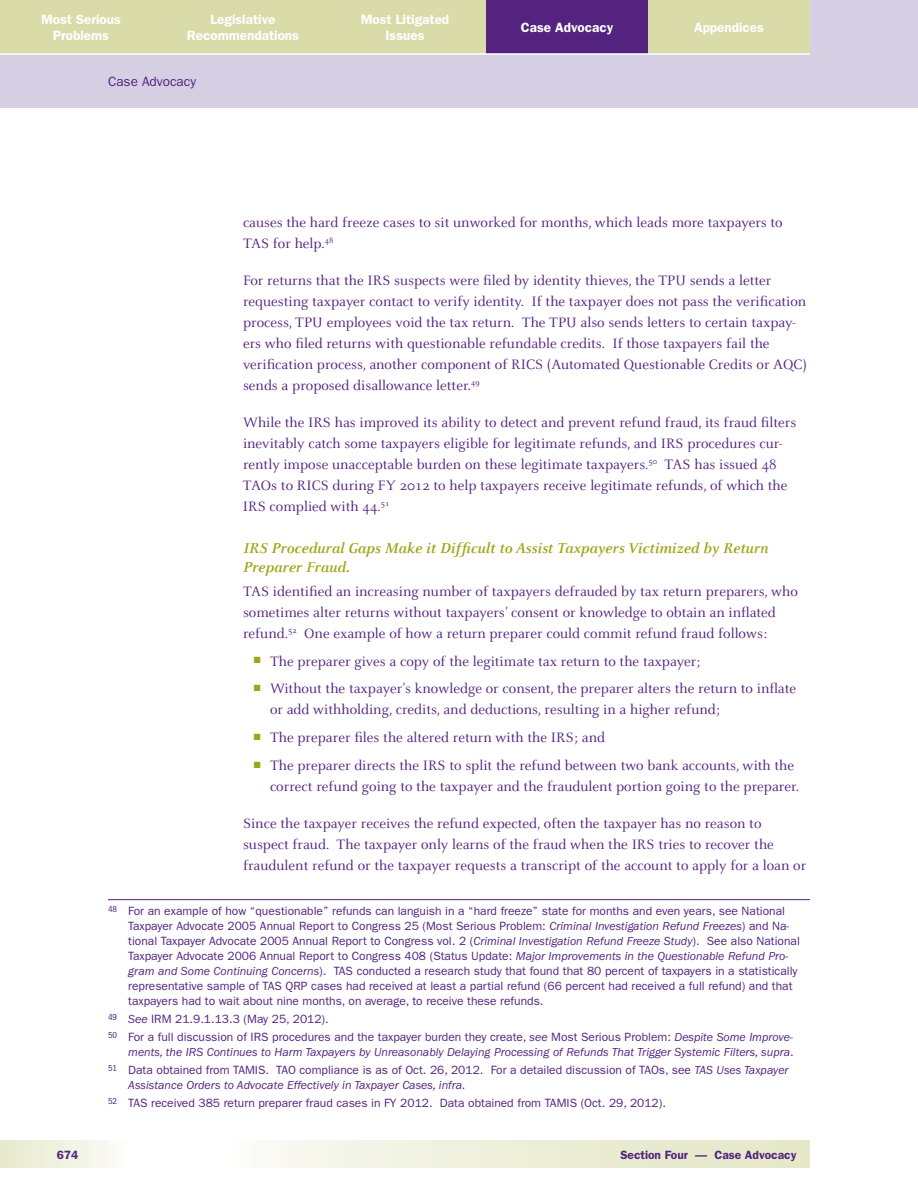
<style>
.page{position:relative;width:918px;height:1188px;background:#fff}
.page>*{position:absolute;margin:0;border:0;box-sizing:border-box;transform-origin:0 0}
.Subhead_3-italic{font:italic 700 15.75px/18.9px "Celeste";color:#9fa616}
.Body_Text{font:15px/21px "Celeste";color:#53237f}
.Body_Text-b4_Bullet{font:15px/21px "Celeste";color:#53237f}
.t1{font:600 13.5px/16.5px "Franklin Gothic";color:#fff;text-align:center}
.t2{font:13.5px "Franklin Gothic";color:#53237f}
.IGNORE_Footnote{font:12px/15px "Franklin Gothic";color:#53237f}
.IGNORE_Footnote-2{font:italic 12px/15px "Franklin Gothic";color:#53237f;text-align:right}
.t3{font:600 12px "Franklin Gothic";color:#53237f}
.s1{color:#9fa616}
.s2{font-style:italic}
.s3{font-style:normal}
</style>
<div class="page">
<div style="left:0;top:0;width:918px;height:108px;background:#d6cfe4"></div>
<svg style="left:271px;top:1141px;width:539px;height:27px;background:#edeed9"></svg>
<div style="left:0;top:1141px;width:148px;height:27px;background:linear-gradient(to right,#e7e9cc,#fff)"></div>
<div style="left:0;top:0;width:162px;height:54px;background:#d9dba8"></div>
<div style="left:162px;top:0;width:162px;height:54px;background:#d9dba8"></div>
<div style="left:324px;top:0;width:162px;height:54px;background:#d9dba8"></div>
<div style="left:648px;top:0;width:162px;height:54px;background:#d9dba8"></div>
<div style="left:486px;top:0;width:162px;height:54px;background:#53237f"></div>
<hr style="left:0;top:53px;width:810px;height:2px;background:#fff">
<hr style="left:108px;top:899px;width:702px;height:1px;background:#53237f">
<p class="t1" style="left:187px;top:11px;width:114px">Legislative<br>Recommendations</p>
<p class="t1" style="left:41px;top:11px;width:81px">Most Serious<br>Problems</p>
<p class="t1" style="left:361px;top:11px;width:90px">Most Litigated<br>Issues</p>
<p class="t1" style="left:521px;top:19px;width:94px">Case Advocacy</p>
<p class="t1" style="left:694px;top:19px;width:71px">Appendices</p>
<p class="t2" style="left:108px;top:74px;width:90px">Case Advocacy</p>
<p class="Body_Text" style="left:243px;top:212px;width:541px">causes the hard freeze cases to sit unworked for months, which leads more taxpayers to<br>TAS for help.<sup>48</sup></p>
<p class="Body_Text" style="left:243px;top:270px;width:566px">For returns that the IRS suspects were filed by identity thieves, the TPU sends a letter requesting taxpayer contact to verify identity. If the taxpayer does not pass the verification process, TPU employees void the tax return. The TPU also sends letters to certain taxpay&shy;ers who filed returns with questionable refundable credits. If those taxpayers fail the verification process, another component of RICS (Automated Questionable Credits or AQC) sends a proposed disallowance letter.<sup>49</sup></p>
<p class="Body_Text" style="left:243px;top:413px;width:555px">While the IRS has improved its ability to detect and prevent refund fraud, its fraud filters inevitably catch some taxpayers eligible for legitimate refunds, and IRS procedures cur&shy;rently impose unacceptable burden on these legitimate taxpayers.<sup>50</sup> TAS has issued 48<br>TAOs to RICS during FY 2012 to help taxpayers receive legitimate refunds, of which the IRS complied with 44.<sup>51</sup></p>
<p class="Subhead_3-italic" style="left:243px;top:539px;width:527px">IRS Procedural Gaps Make it Difficult to Assist Taxpayers Victimized by Return<br>Preparer Fraud.</p>
<p class="Body_Text-b4_Bullet" style="left:243px;top:581px;width:556px">TAS identified an increasing number of taxpayers defrauded by tax return preparers, who sometimes alter returns without taxpayers’ consent or knowledge to obtain an inflated refund.<sup>52</sup> One example of how a return preparer could commit refund fraud follows:</p>
<p class="Body_Text" style="left:254px;top:651px;width:448px"><span class="s1">■</span> The preparer gives a copy of the legitimate tax return to the taxpayer;</p>
<p class="Body_Text" style="left:270px;top:679px;width:528px;text-indent:-16px"><span class="s1">■</span> Without the taxpayer’s knowledge or consent, the preparer alters the return to inflate or add withholding, credits, and deductions, resulting in a higher refund;</p>
<p class="Body_Text" style="left:254px;top:727px;width:353px"><span class="s1">■</span> The preparer files the altered return with the IRS; and</p>
<p class="Body_Text" style="left:270px;top:755px;width:531px;text-indent:-16px"><span class="s1">■</span> The preparer directs the IRS to split the refund between two bank accounts, with the correct refund going to the taxpayer and the fraudulent portion going to the preparer.</p>
<p class="Body_Text" style="left:243px;top:813px;width:565px">Since the taxpayer receives the refund expected, often the taxpayer has no reason to suspect fraud. The taxpayer only learns of the fraud when the IRS tries to recover the fraudulent refund or the taxpayer requests a transcript of the account to apply for a loan or</p>
<p class="IGNORE_Footnote" style="left:128px;top:903px;width:673px;text-indent:-20px"><sup>48</sup> For an example of how “questionable” refunds can languish in a “hard freeze” state for months and even years, see National Taxpayer Advocate 2005 Annual Report to Congress 25 (Most Serious Problem: <span class="s2">Criminal Investigation Refund Freezes</span>) and Na&shy;tional Taxpayer Advocate 2005 Annual Report to Congress vol. 2 (<span class="s2">Criminal Investigation Refund Freeze Study</span>). See also National Taxpayer Advocate 2006 Annual Report to Congress 408 (Status Update: <span class="s2">Major Improvements in the Questionable Refund Pro&shy;gram and Some Continuing Concerns</span>). TAS conducted a research study that found that 80 percent of taxpayers in a statistically representative sample of TAS QRP cases had received at least a partial refund (66 percent had received a full refund) and that taxpayers had to wait about nine months, on average, to receive these refunds.</p>
<p class="IGNORE_Footnote" style="left:108px;top:1011px;width:222px"><sup>49</sup> <span class="s2">See</span> IRM 21.9.1.13.3 (May 25, 2012).</p>
<p class="IGNORE_Footnote-2" style="left:108px;top:1030px;width:687px"><sup>50</sup> <span class="s3">For a full discussion of IRS procedures and the taxpayer burden they create,</span> see <span class="s3">Most Serious Problem:</span> Despite Some Improve&shy;ments, the IRS Continues to Harm Taxpayers by Unreasonably Delaying Processing of Refunds That Trigger Systemic Filters, supra<span class="s3">.</span></p>
<p class="IGNORE_Footnote" style="left:128px;top:1063px;width:662px;line-height:14.4px;text-indent:-20px"><sup>51</sup> Data obtained from TAMIS. TAO compliance is as of Oct. 26, 2012. For a detailed discussion of TAOs, see <span class="s2">TAS Uses Taxpayer<br>Assistance Orders to Advocate Effectively in Taxpayer Cases, infra.</span></p>
<p class="IGNORE_Footnote" style="left:108px;top:1096px;width:560px"><sup>52</sup> TAS received 385 return preparer fraud cases in FY 2012. Data obtained from TAMIS (Oct. 29, 2012).</p>
<p class="t3" style="left:57px;top:1148px;width:23px">674</p>
<p class="t3" style="left:620px;top:1148px;width:178px">Section Four — Case Advocacy</p>
</div>
